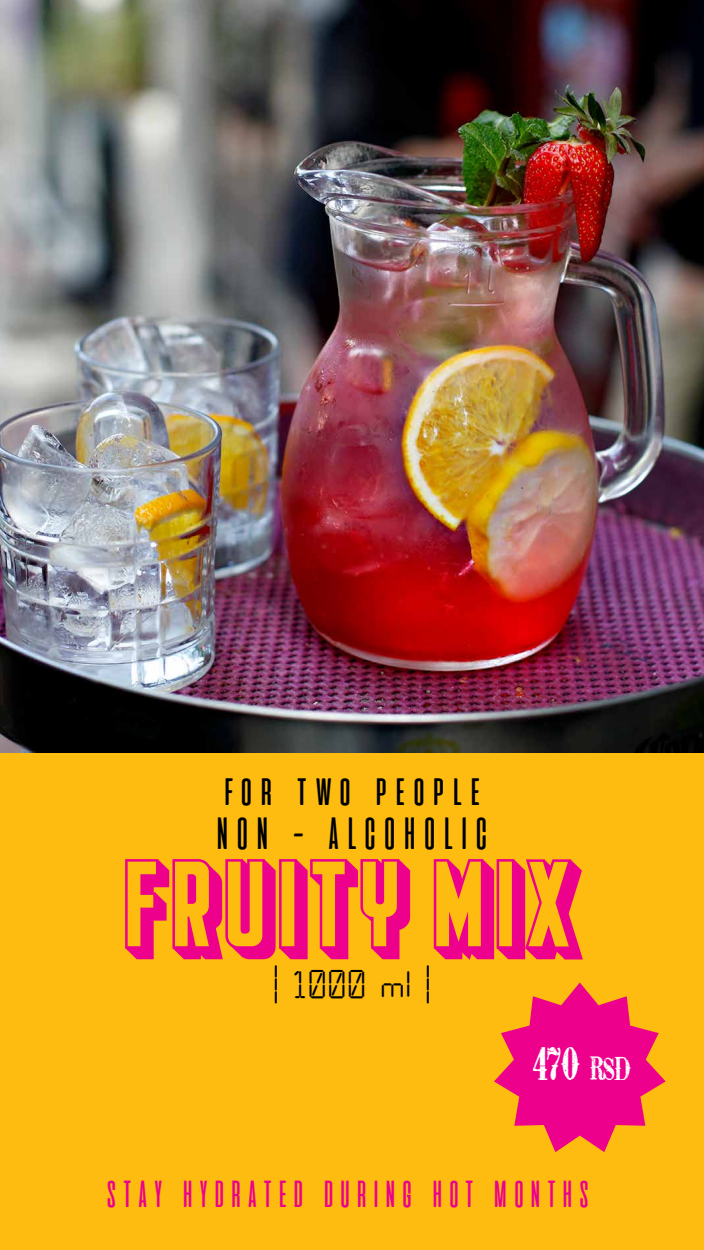
<style>
.page{position:relative;width:704px;height:1250px;background:#fff}
.page>*{position:absolute;margin:0;border:0;box-sizing:border-box;transform-origin:0 0}
.t1{font:125px "Franchise";color:#ec008c}
.t2{font:45px "aliensandcows";color:#000}
.t3{font:45px "Calculator";color:#000}
.t4{font:43.94px "Retro Grunge West";color:#fff}
.t5{font:37.5px "aliensandcows";color:#ec008c}
.s1{font-size:30.75px}
</style>
<div class="page">
<div style="left:0;top:752px;width:703px;height:498px;background:#febc11"></div>
<img style="left:0;top:0;width:703px;height:752px">
<svg style="left:494px;top:982px;width:171px;height:170px"></svg>
<p class="t2" style="left:220px;top:766px;width:265px">for two people</p>
<p class="t2" style="left:212px;top:810px;width:280px">NON - ALCOHOLIC</p>
<h1 class="t1" style="left:124px;top:859px;width:458px">FRUITY MIX</h1>
<p class="t3" style="left:273px;top:957px;width:160px">| 1000 ml |</p>
<p class="t4" style="left:532px;top:1044px;width:99px">470 <span class="s1">rsd</span></p>
<p class="t5" style="left:103px;top:1174px;width:490px">STAY HYDRATED DURING HOT MONTHS</p>
</div>
